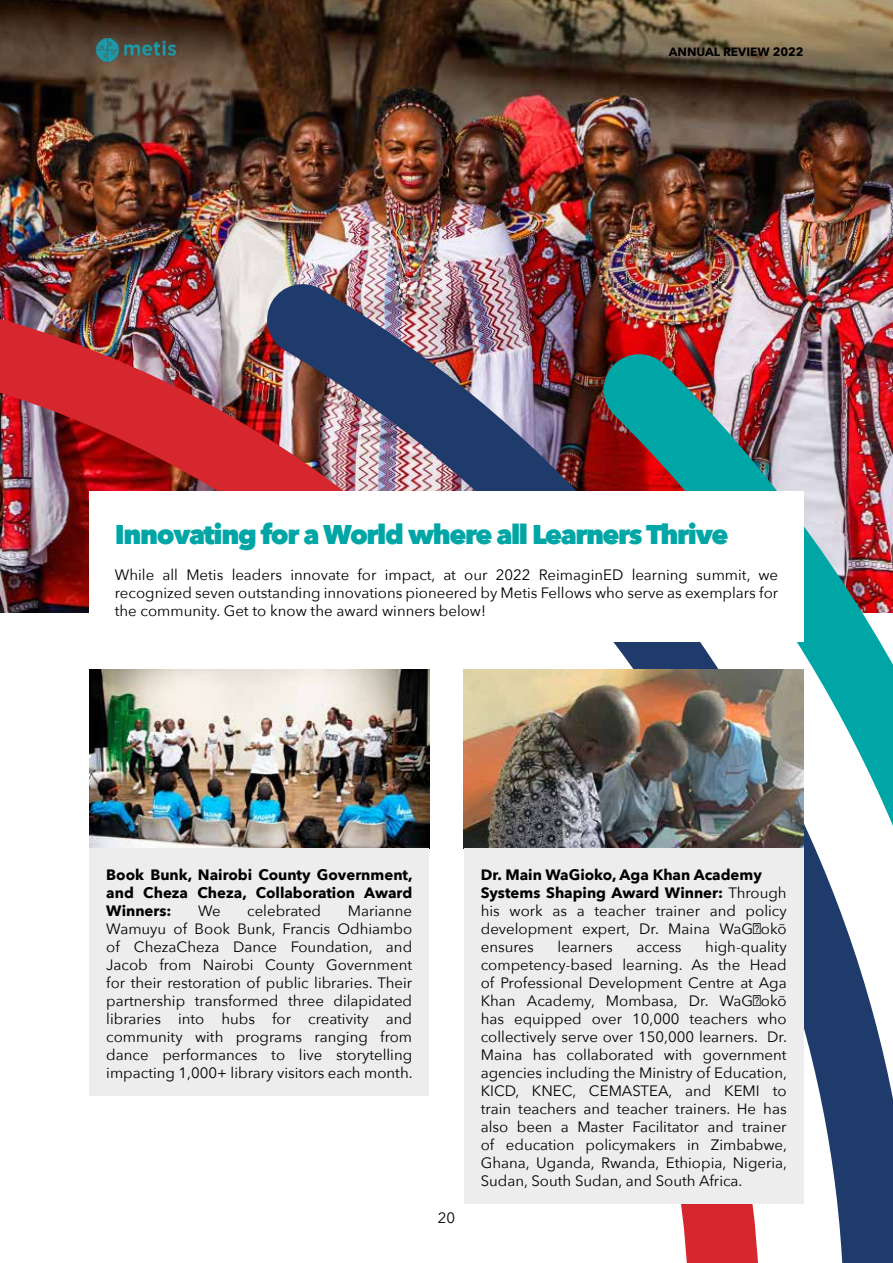
<style>
.page{position:relative;width:893px;height:1263px;background:#fff}
.page>*{position:absolute;margin:0;border:0;box-sizing:border-box;transform-origin:0 0}
.t1{font:800 27px "Avenir Next";letter-spacing:-.05em;color:#00a6a6}
.t2{font:15px/18px "Avenir Next";color:#000;text-align:justify}
.t3{font:700 15px/18px "Avenir Next";color:#000;text-align:justify}
.t4{font:700 12px "Avenir Next";color:#000}
.s1{font-weight:700}
</style>
<div class="page">
<img style="left:0;top:0;width:893px;height:142px">
<img style="left:0;top:142px;width:893px;height:137px">
<img style="left:0;top:279px;width:893px;height:984px">
<div style="left:89px;top:491px;width:715px;height:150px;background:#fff"></div>
<img style="left:89px;top:670px;width:340px;height:178px">
<img style="left:464px;top:670px;width:340px;height:178px">
<div style="left:89px;top:848px;width:340px;height:247px;background:#ededed"></div>
<div style="left:464px;top:848px;width:340px;height:355px;background:#ededed"></div>
<img style="left:97px;top:38px;width:78px;height:23px">
<p class="t4" style="left:669px;top:42px;width:136px">ANNUAL REVIEW 2022</p>
<h1 class="t1" style="left:115px;top:517px;width:615px">Innovating for a World where all Learners Thrive</h1>
<p class="t2" style="left:115px;top:565px;width:665px">While all Metis leaders innovate for impact, at our 2022 ReimaginED learning summit, we recognized seven outstanding innovations pioneered by Metis Fellows who serve as exemplars for the community. Get to know the award winners below!</p>
<p class="t3" style="left:106px;top:866px;width:308px">Book Bunk, Nairobi County Government, and Cheza Cheza, Collaboration Award Winners:</p>
<p class="t2" style="left:198px;top:901px;width:24px">We</p>
<p class="t2" style="left:247px;top:901px;width:75px">celebrated</p>
<p class="t2" style="left:106px;top:901px;width:308px;text-indent:241px">Marianne Wamuyu of Book Bunk, Francis Odhiambo of ChezaCheza Dance Foundation, and Jacob from Nairobi County Government for their restoration of public libraries. Their partnership transformed three dilapidated libraries into hubs for creativity and community with programs ranging from dance performances to live storytelling impacting 1,000+ library visitors each month.</p>
<p class="t2" style="left:438px;top:1208px;width:19px">20</p>
<p class="t2" style="left:481px;top:865px;width:307px;text-align:left"><span class="s1">Dr. Main WaGioko, Aga Khan Academy<br>Systems Shaping Award Winner:</span> Through his work as a teacher trainer and policy development expert, Dr. Maina WaGῖokõ ensures</p>
<p class="t2" style="left:481px;top:937px;width:308px;text-indent:224px">high-quality competency-based learning. As the Head of Professional Development Centre at Aga Khan Academy, Mombasa, Dr. WaGῖokõ has equipped over 10,000 teachers who collectively serve over 150,000 learners. Dr.<br>Maina has collaborated with government agencies including the Ministry of Education, KICD, KNEC, CEMASTEA, and KEMI to train teachers and teacher trainers. He has also been a Master Facilitator and trainer of education policymakers in Zimbabwe, Ghana, Uganda, Rwanda, Ethiopia, Nigeria, Sudan, South Sudan, and South Africa.</p>
<p class="t2" style="left:558px;top:937px;width:57px">learners</p>
<p class="t2" style="left:636px;top:937px;width:46px">access</p>
</div>
